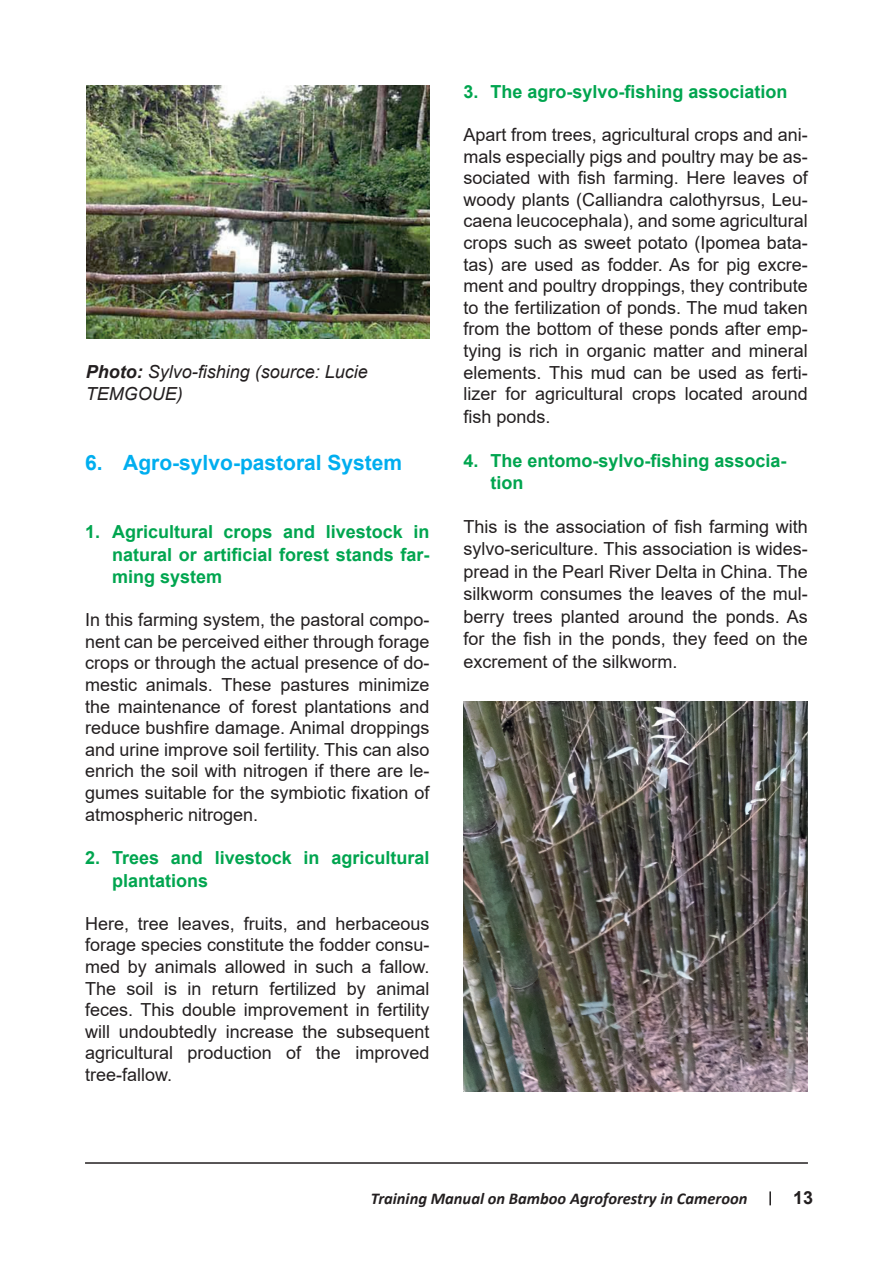
<style>
.page{position:relative;width:893px;height:1263px;background:#fff}
.page>*{position:absolute;margin:0;border:0;box-sizing:border-box;transform-origin:0 0}
.t1{font:700 21px "Arial";color:#00aeef}
.t2{font:18px/21.6px "Arial";color:#231f20;text-align:justify}
.t3{font:700 18px/22.5px "Arial";color:#00a54f}
.t4{font:italic 18px/22.5px "Arial";color:#231f20}
.t5{font:700 18px "Arial";color:#231f20}
.t6{font:italic 700 16.5px "Calibri";color:#231f20}
.s1{font-weight:700}
</style>
<div class="page">
<svg style="left:769px;top:1191px;width:2px;height:14px"></svg>
<img style="left:87px;top:85px;width:342px;height:253px">
<hr style="left:85px;top:1162px;width:723px;height:2px;background:#231f20">
<img style="left:463px;top:702px;width:345px;height:389px">
<p class="t4" style="left:86px;top:360px;width:284px"><span class="s1">Photo:</span> Sylvo-fishing (source: Lucie<br>TEMGOUE)</p>
<p class="t1" style="left:85px;top:448px;width:319px">6. Agro-sylvo-pastoral System</p>
<p class="t3" style="left:112px;top:521px;width:319px;text-align:justify;text-indent:-27px">1. Agricultural crops and livestock in natural or artificial forest stands far&shy;ming system</p>
<p class="t2" style="left:85px;top:609px;width:346px">In this farming system, the pastoral compo&shy;nent can be perceived either through forage crops or through the actual presence of do&shy;mestic animals. These pastures minimize the maintenance of forest plantations and reduce bushfire damage. Animal droppings and urine improve soil fertility. This can also enrich the soil with nitrogen if there are le&shy;gumes suitable for the symbiotic fixation of atmospheric nitrogen.</p>
<p class="t3" style="left:112px;top:847px;width:319px;text-indent:-27px">2. Trees and livestock in agricultural plantations</p>
<p class="t2" style="left:85px;top:912px;width:346px">Here, tree leaves, fruits, and herbaceous forage species constitute the fodder consu&shy;med by animals allowed in such a fallow.<br>The soil is in return fertilized by animal feces. This double improvement in fertility will undoubtedly increase the subsequent agricultural production of the improved tree-fallow.</p>
<p class="t3" style="left:463px;top:81px;width:326px">3. The agro-sylvo-fishing association</p>
<p class="t2" style="left:463px;top:124px;width:346px">Apart from trees, agricultural crops and ani&shy;mals especially pigs and poultry may be as&shy;sociated with fish farming. Here leaves of woody plants (Calliandra calothyrsus, Leu&shy;caena leucocephala), and some agricultural crops such as sweet potato (Ipomea bata&shy;tas) are used as fodder. As for pig excre&shy;ment and poultry droppings, they contribute to the fertilization of ponds. The mud taken from the bottom of these ponds after emp&shy;tying is rich in organic matter and mineral elements. This mud can be used as ferti&shy;lizer for agricultural crops located around fish ponds.</p>
<p class="t3" style="left:490px;top:449px;width:298px;text-indent:-27px">4. The entomo-sylvo-fishing associa&shy;tion</p>
<p class="t2" style="left:463px;top:515px;width:346px;line-height:22.5px">This is the association of fish farming with sylvo-sericulture. This association is wides&shy;pread in the Pearl River Delta in China. The silkworm consumes the leaves of the mul&shy;berry trees planted around the ponds. As for the fish in the ponds, they feed on the excrement of the silkworm.</p>
<p class="t6" style="left:371px;top:1188px;width:378px">Training Manual on Bamboo Agroforestry in Cameroon</p>
<p class="t5" style="left:793px;top:1185px;width:22px">13</p>
</div>
